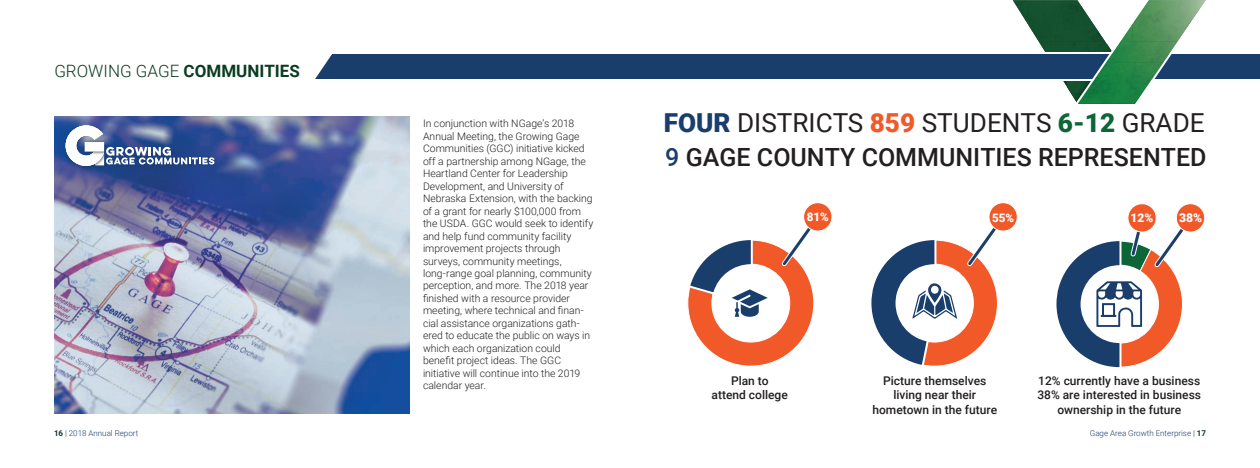
<style>
.page{position:relative;width:1260px;height:468px;background:#fff}
.page>*{position:absolute;margin:0;border:0;box-sizing:border-box;transform-origin:0 0}
.t1{font:26.2px "Roboto";color:#231f20}
.t2{font:500 25.1px "Roboto";color:#231f20}
.t3{font:300 17px "Roboto";color:#0b3c21}
.t4{font:900 12.1px "Roboto";color:#fff}
.t5{font:500 12px/14.4px "Roboto";color:#231f20;text-align:center}
.t6{font:900 11.9px "Roboto";color:#fff}
.t7{font:900 11.7px "Roboto";color:#fff}
.Paragraph_Style_1{font:300 10.4px/12.5px "Roboto";color:#231f20}
.t8{font:300 8px "Roboto";color:#1a3e6c}
.s1{font-weight:700}
.s2{font-weight:900;color:#1a3e6c}
.s3{font-weight:900;color:#f15929}
.s4{font-weight:900;color:#0c6638}
.s5{color:#1a3e6c}
.s6{font-weight:700;color:#0c3834}
.s7{color:#231f20}
</style>
<div class="page">
<div style="left:315px;top:54px;width:376px;height:25px;background:#1a3e6c"></div>
<svg style="left:691px;top:0;width:569px;height:104px"></svg>
<img style="left:54px;top:116px;width:356px;height:298px">
<svg style="left:687px;top:210px;width:127px;height:157px"></svg>
<div style="left:804px;top:203px;width:28px;height:28px;background:#f15929;border-radius:50%"></div>
<div style="left:803px;top:202px;width:29px;height:30px;border:1px solid #fff;border-radius:50%"></div>
<svg style="left:871px;top:227px;width:127px;height:140px"></svg>
<div style="left:989px;top:203px;width:28px;height:28px;background:#f15929;border-radius:50%"></div>
<div style="left:988px;top:202px;width:30px;height:30px;border:1px solid #fff;border-radius:50%"></div>
<svg style="left:1056px;top:203px;width:128px;height:165px"></svg>
<div style="left:1176px;top:204px;width:29px;height:28px;background:#f15929;border-radius:50%"></div>
<div style="left:1176px;top:203px;width:29px;height:30px;border:1px solid #fff;border-radius:50%"></div>
<div style="left:62px;top:121px;width:159px;height:52px;background:#231f20;opacity:.3"></div>
<svg style="left:66px;top:125px;width:148px;height:41px"></svg>
<p class="t3" style="left:54px;top:59px;width:247px">GROWING GAGE <span class="s1">COMMUNITIES</span></p>
<p class="Paragraph_Style_1" style="left:423px;top:117px;width:172px">In conjunction with NGage’s 2018<br>Annual Meeting, the Growing Gage Communities (GGC) initiative kicked off a partnership among NGage, the Heartland Center for Leadership Development, and University of Nebraska Extension, with the backing of a grant for nearly $100,000 from the USDA. GGC would seek to identify and help fund community facility improvement projects through surveys, community meetings, long-range goal planning, community perception, and more. The 2018 year finished with a resource provider meeting, where technical and finan&shy;cial assistance organizations gath&shy;ered to educate the public on ways in which each organization could benefit project ideas. The GGC initiative will continue into the 2019 calendar year.</p>
<h1 class="t1" style="left:664px;top:105px;width:542px"><span class="s2">FOUR</span> DISTRICTS <span class="s3">859</span> STUDENTS <span class="s4">6-12</span> GRADE</h1>
<p class="t2" style="left:665px;top:140px;width:543px"><span class="s5">9</span> GAGE COUNTY COMMUNITIES REPRESENTED</p>
<p class="t6" style="left:807px;top:209px;width:24px">81%</p>
<p class="t7" style="left:992px;top:210px;width:24px">55%</p>
<p class="t6" style="left:1131px;top:209px;width:24px">12%</p>
<p class="t4" style="left:1179px;top:209px;width:25px">38%</p>
<p class="t5" style="left:731px;top:373px;width:39px">Plan to</p>
<p class="t5" style="left:712px;top:387px;width:78px">attend college</p>
<p class="t5" style="left:883px;top:373px;width:105px">Picture themselves</p>
<p class="t5" style="left:893px;top:387px;width:84px">living near their</p>
<p class="t5" style="left:872px;top:402px;width:126px">hometown in the future</p>
<p class="t5" style="left:1038px;top:373px;width:163px">12% currently have a business</p>
<p class="t5" style="left:1037px;top:387px;width:165px">38% are interested in business ownership in the future</p>
<p class="t8" style="left:54px;top:428px;width:86px"><span class="s6">16</span> <span class="s7">|</span> 2018 Annual Report</p>
<p class="t8" style="left:1090px;top:428px;width:118px">Gage Area Growth Enterprise <span class="s7">|</span> <span class="s6">17</span></p>
</div>
